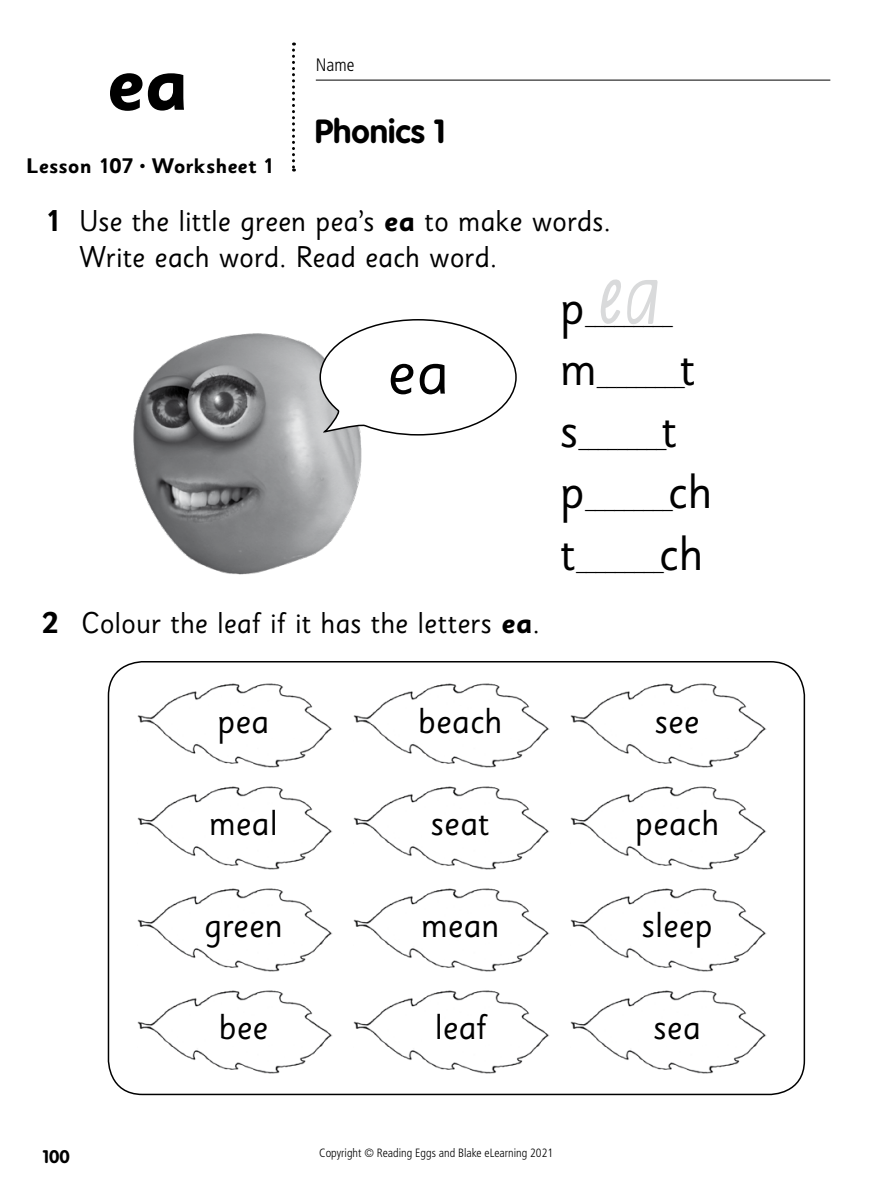
<style>
.page{position:relative;width:893px;height:1191px;background:#fff}
.page>*{position:absolute;margin:0;border:0;box-sizing:border-box;transform-origin:0 0}
.t1{font:132px "NSW Plain";color:#d9dadb}
.t2{font:700 81px "Sassoon Sans";color:#000}
.t3{font:66px "Sassoon Sans";color:#000}
.t4{font:49.5px "Sassoon Sans";color:#000}
.t5{font:36px "Sassoon Sans";color:#000}
.t6{font:700 33px "VAG Rounded";color:#000}
.t7{font:30px/36px "Sassoon Sans";letter-spacing:-.005em;color:#000}
.t8{font:21px "Sassoon Sans";color:#000}
.t9{font:700 21px "Sassoon Sans";color:#000}
.t10{font:300 condensed 18px "Frutiger";color:#000}
.t11{font:700 18px "VAG Rounded";color:#000}
.t12{font:300 condensed 12px "Frutiger";color:#000}
.s1{font-weight:700}
.s2{font-family:"Sassoon Sans Alt"}
</style>
<div class="page">
<hr style="left:316px;top:80px;width:514px;height:1px;background:#000">
<svg style="left:292px;top:43px;width:3px;height:128px"></svg>
<img style="left:133px;top:333px;width:229px;height:242px">
<svg style="left:317px;top:319px;width:200px;height:117px"></svg>
<div style="left:108px;top:661px;width:697px;height:434px;border:2px solid #000;border-radius:34px"></div>
<img style="left:137px;top:683px;width:196px;height:84px">
<img style="left:137px;top:888px;width:196px;height:83px">
<img style="left:137px;top:786px;width:196px;height:83px">
<img style="left:137px;top:990px;width:196px;height:84px">
<img style="left:354px;top:683px;width:195px;height:84px">
<img style="left:354px;top:888px;width:195px;height:83px">
<img style="left:354px;top:786px;width:195px;height:83px">
<img style="left:354px;top:990px;width:195px;height:84px">
<img style="left:571px;top:683px;width:195px;height:84px">
<img style="left:571px;top:888px;width:195px;height:83px">
<img style="left:571px;top:786px;width:195px;height:83px">
<img style="left:571px;top:990px;width:195px;height:84px">
<p class="t2" style="left:106px;top:33px;width:85px">ea</p>
<p class="t9" style="left:26px;top:153px;width:250px">Lesson 107 • Worksheet 1</p>
<p class="t10" style="left:316px;top:54px;width:40px">Name</p>
<p class="t6" style="left:315px;top:112px;width:133px">Phonics 1</p>
<p class="t7" style="left:79px;top:203px;width:533px;text-indent:-34px"><span class="s1">1</span> Use the little green pea’s <span class="s1">ea</span> to make words.<br>Write each word. Read each word.</p>
<p class="t4" style="left:560px;top:277px;width:26px">p</p>
<p class="t1" style="left:598px;top:202px;width:70px">ea</p>
<p class="t8" style="left:585px;top:304px;width:89px">_________</p>
<p class="t4" style="left:560px;top:338px;width:38px">m</p>
<p class="t8" style="left:597px;top:365px;width:89px">_________</p>
<p class="t4" style="left:680px;top:338px;width:17px">t</p>
<p class="t3" style="left:387px;top:331px;width:64px">ea</p>
<p class="t4" style="left:662px;top:400px;width:17px">t</p>
<p class="t4" style="left:560px;top:400px;width:20px">s</p>
<p class="t8" style="left:579px;top:427px;width:89px">_________</p>
<p class="t4" style="left:668px;top:461px;width:46px">ch</p>
<p class="t4" style="left:560px;top:461px;width:26px">p</p>
<p class="t8" style="left:585px;top:488px;width:89px">_________</p>
<p class="t7" style="left:42px;top:605px;width:499px"><span class="s1">2</span> Colour the lea<span class="s2">f</span> i<span class="s2">f</span> it has the letters <span class="s1">ea</span>.</p>
<p class="t4" style="left:659px;top:523px;width:46px">ch</p>
<p class="t4" style="left:560px;top:523px;width:17px">t</p>
<p class="t8" style="left:576px;top:550px;width:89px">_________</p>
<p class="t5" style="left:218px;top:699px;width:53px">pea</p>
<p class="t5" style="left:418px;top:699px;width:86px">beach</p>
<p class="t5" style="left:655px;top:699px;width:46px">see</p>
<p class="t5" style="left:209px;top:801px;width:70px">meal</p>
<p class="t5" style="left:431px;top:801px;width:60px">seat</p>
<p class="t5" style="left:635px;top:801px;width:86px">peach</p>
<p class="t5" style="left:204px;top:903px;width:80px">green</p>
<p class="t5" style="left:421px;top:903px;width:80px">mean</p>
<p class="t5" style="left:642px;top:903px;width:72px">sleep</p>
<p class="t5" style="left:219px;top:1005px;width:51px">bee</p>
<p class="t5" style="left:435px;top:1005px;width:53px">lea<span class="s2">f</span></p>
<p class="t5" style="left:654px;top:1005px;width:49px">sea</p>
<p class="t11" style="left:43px;top:1145px;width:29px">100</p>
<p class="t12" style="left:319px;top:1146px;width:235px">Copyright © Reading Eggs and Blake eLearning 2021</p>
</div>
